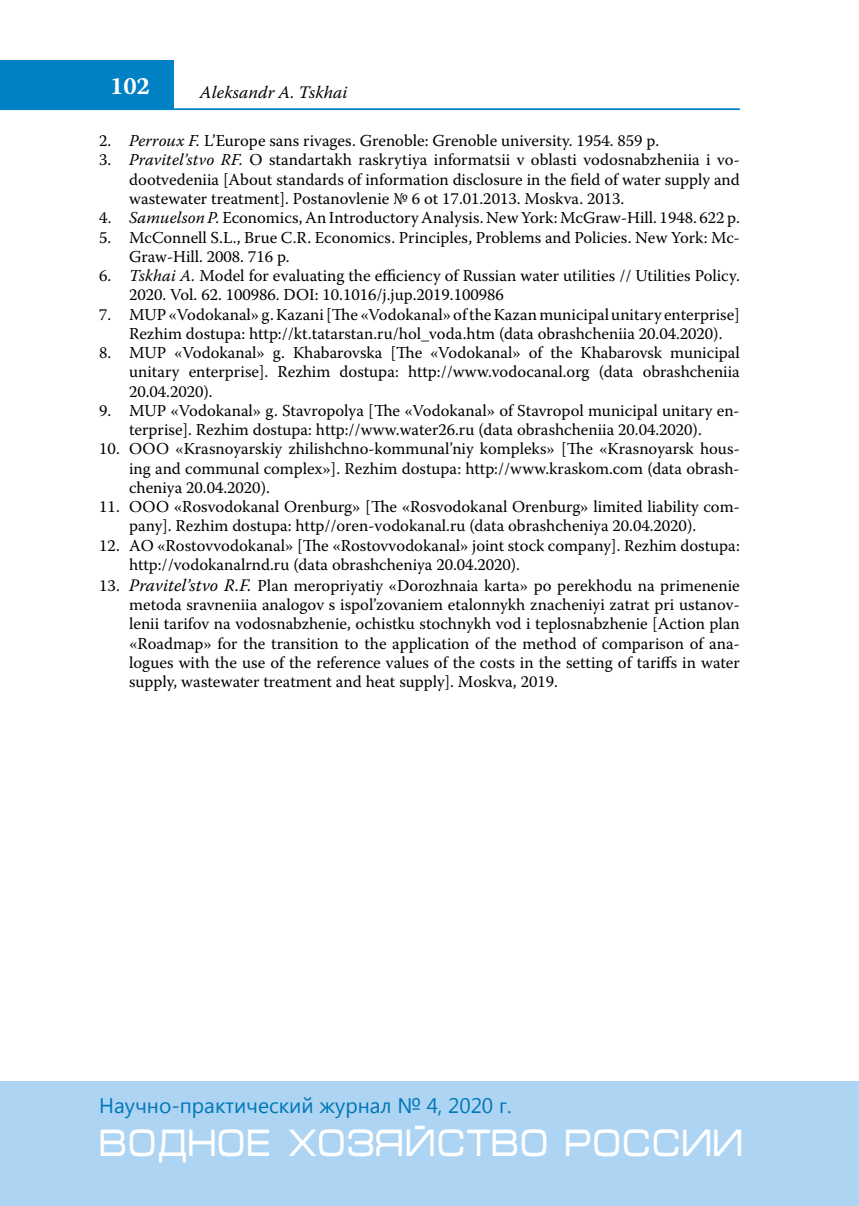
<style>
.page{position:relative;width:859px;height:1206px;background:#fff}
.page>*{position:absolute;margin:0;border:0;box-sizing:border-box;transform-origin:0 0}
.t1{font:38.5px "Micra C";color:#fff;scale:.83 1}
.t2{font:700 24.5px "Warnock Pro";color:#fff}
.t3{font:21px "Segoe UI";color:#0077b6}
.t4{font:italic 17.5px "Warnock Pro";letter-spacing:.005em;color:#000}
.t5{font:16.62px/19.2px "Warnock Pro";color:#000}
.s1{font-style:italic}
.s2{font-style:italic;font-size:17.5px}
</style>
<div class="page">
<hr style="left:0;top:108px;width:739px;height:2px;background:#0080c5">
<div style="left:0;top:60px;width:174px;height:50px;background:#0080c5"></div>
<div style="left:0;top:1081px;width:858px;height:124px;background:#add4f3"></div>
<h2 class="t2" style="left:110px;top:71px;width:41px">102</h2>
<p class="t4" style="left:200px;top:82px;width:149px">Аleksandr А. Tskhai</p>
<p class="t5" style="left:99px;top:131px;width:561px">2. <span class="s1">Perroux F.</span> L’Europe sans rivages. Grenoble: Grenoble university. 1954. 859 р.</p>
<p class="t5" style="left:129px;top:150px;width:612px;text-align:justify;text-indent:-30px">3. <span class="s1">Pravitel’stvo RF.</span> O standartakh raskrytiya informatsii v oblasti vodosnabzheniia i vo&shy;dootvedeniia [About standards of information disclosure in the field of water supply and wastewater treatment]. Postanovlenie № 6 ot 17.01.2013. Moskva. 2013.</p>
<p class="t5" style="left:99px;top:208px;width:641px">4. <span class="s1">Samuelson P.</span> Economics, An Introductory Analysis. New York: McGraw-Hill. 1948. 622 p.</p>
<p class="t5" style="left:129px;top:227px;width:612px;text-indent:-30px">5. McConnell S.L., Brue C.R. Economics. Principles, Problems and Policies. New York: Mc-<br>Graw-Hill. 2008. 716 p.</p>
<p class="t5" style="left:129px;top:266px;width:612px;text-indent:-30px">6. <span class="s1">Tskhai A.</span> Model for evaluating the efficiency of Russian water utilities // Utilities Policy.<br>2020. Vol. 62. 100986. DOI: 10.1016/j.jup.2019.100986</p>
<p class="t5" style="left:129px;top:304px;width:612px;text-indent:-30px">7. MUP «Vodokanal» g. Kazani [The «Vodokanal» of the Kazan municipal unitary enterprise]<br>Rezhim dostupa: http://kt.tatarstan.ru/hol_voda.htm (data obrashcheniia 20.04.2020).</p>
<p class="t5" style="left:129px;top:343px;width:612px;text-align:justify;text-indent:-30px">8. MUP «Vodokanal» g. Khabarovska [The «Vodokanal» of the Khabarovsk municipal unitary enterprise]. Rezhim dostupa: http://www.vodocanal.org (data obrashcheniia 20.04.2020).</p>
<p class="t5" style="left:99px;top:400px;width:641px;text-align:center">9. MUP «Vodokanal» g. Stavropolya [The «Vodokanal» of Stavropol municipal unitary en&shy;terprise]. Rezhim dostupa: http://www.water26.ru (data obrashcheniia 20.04.2020).</p>
<p class="t5" style="left:129px;top:439px;width:612px;text-align:justify;text-indent:-30px">10. OOO «Krasnoyarskiy zhilishchno-kommunal’niy kompleks» [The «Krasnoyarsk hous&shy;ing and communal complex»]. Rezhim dostupa: http://www.kraskom.com (data obrash&shy;cheniya 20.04.2020).</p>
<p class="t5" style="left:129px;top:497px;width:612px;text-indent:-30px">11. OOO «Rosvodokanal Orenburg» [The «Rosvodokanal Orenburg» limited liability com&shy;pany]. Rezhim dostupa: http//oren-vodokanal.ru (data obrashcheniya 20.04.2020).</p>
<p class="t5" style="left:129px;top:535px;width:612px;text-indent:-30px">12. АО «Rostovvodokanal» [The «Rostovvodokanal» joint stock company]. Rezhim dostupa: http://vodokanalrnd.ru (data obrashcheniya 20.04.2020).</p>
<p class="t5" style="left:129px;top:575px;width:612px;text-align:justify;text-indent:-30px">13. <span class="s2">Pravitel’stvo R.F.</span> Plan meropriyatiy «Dorozhnaia karta» po perekhodu na primenenie metoda sravneniia analogov s ispol’zovaniem etalonnykh znacheniyi zatrat pri ustanov&shy;lenii tarifov na vodosnabzhenie, ochistku stochnykh vod i teplosnabzhenie [Action plan «Roadmap» for the transition to the application of the method of comparison of ana&shy;logues with the use of the reference values of the costs in the setting of tariffs in water supply, wastewater treatment and heat supply]. Moskva, 2019.</p>
<p class="t3" style="left:99px;top:1090px;width:413px">Научно-практический журнал № 4, 2020 г.</p>
<h1 class="t1" style="left:99px;top:1126px;width:777px">ВОДНОЕ ХОЗЯЙСТВО РОССИИ</h1>
</div>
